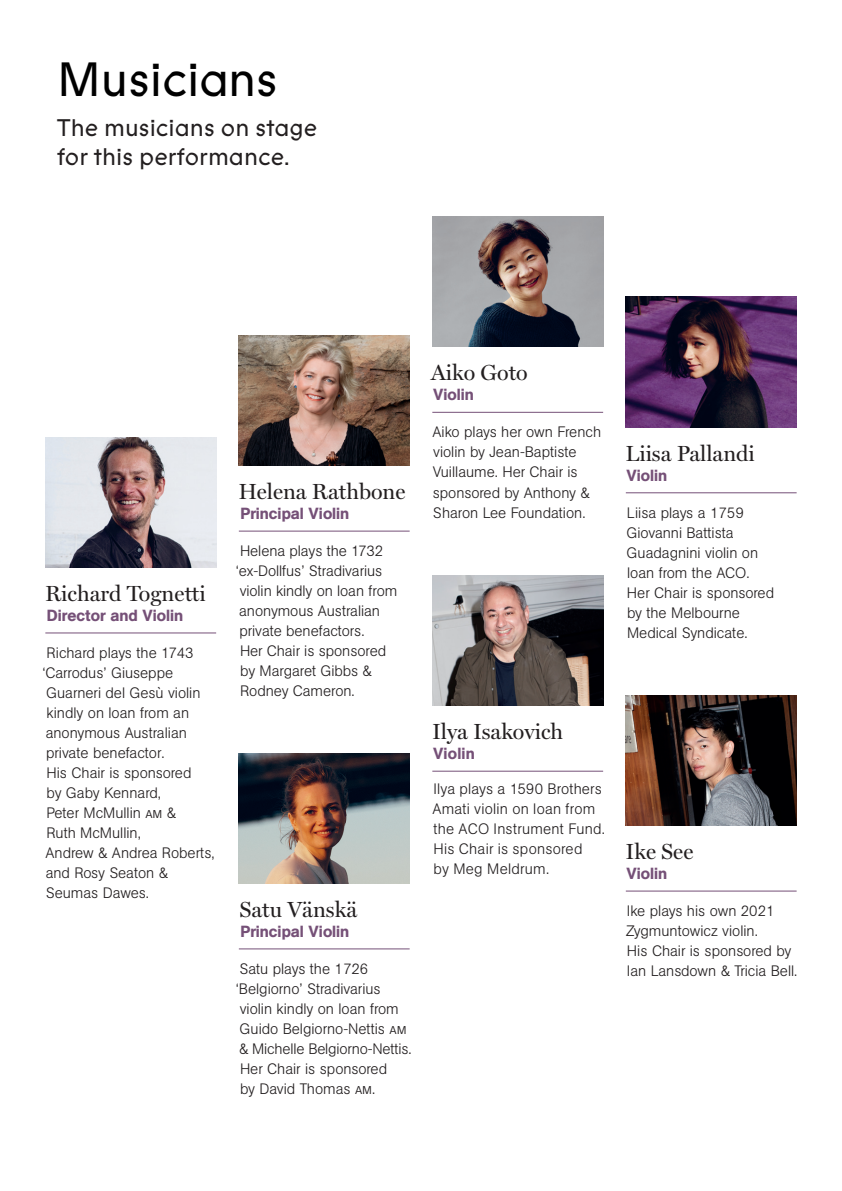
<style>
.page{position:relative;width:842px;height:1191px;background:#fff}
.page>*{position:absolute;margin:0;border:0;box-sizing:border-box;transform-origin:0 0}
.t1{font:48px "Prophet";letter-spacing:-.005em;color:#000}
.t2{font:24px/28.8px "Prophet";color:#231f20}
.t3{font:22px "Miller Display";color:#231f20}
.t4{font:500 16px "AG Book Std";color:#755077}
.t5{font:300 15px/20px "AG Book Std";color:#231f20}
</style>
<div class="page">
<img style="left:432px;top:575px;width:171px;height:130px">
<hr style="left:432px;top:770px;width:171px;height:1px;background:#755077">
<img style="left:626px;top:695px;width:171px;height:130px">
<hr style="left:626px;top:890px;width:171px;height:1px;background:#755077">
<img style="left:45px;top:437px;width:171px;height:130px">
<hr style="left:45px;top:632px;width:171px;height:1px;background:#755077">
<img style="left:432px;top:216px;width:171px;height:131px">
<hr style="left:432px;top:412px;width:171px;height:1px;background:#755077">
<img style="left:239px;top:753px;width:171px;height:130px">
<hr style="left:239px;top:948px;width:171px;height:1px;background:#755077">
<img style="left:239px;top:336px;width:171px;height:130px">
<hr style="left:239px;top:530px;width:171px;height:1px;background:#755077">
<img style="left:626px;top:297px;width:171px;height:130px">
<hr style="left:626px;top:492px;width:171px;height:1px;background:#755077">
<h1 class="t1" style="left:57px;top:47px;width:223px">Musicians</h1>
<h2 class="t2" style="left:57px;top:113px;width:262px">The musicians on stage for this performance.</h2>
<h3 class="t3" style="left:45px;top:580px;width:162px">Richard Tognetti</h3>
<p class="t4" style="left:47px;top:606px;width:138px">Director and Violin</p>
<p class="t5" style="left:42px;top:643px;width:174px">Richard plays the 1743 ‘Carrodus’ Giuseppe<br>Guarneri del Gesù violin kindly on loan from an anonymous Australian private benefactor.<br>His Chair is sponsored<br>by Gaby Kennard,<br>Peter McMullin am &amp;<br>Ruth McMullin,<br>Andrew &amp; Andrea Roberts, and Rosy Seaton &amp;<br>Seumas Dawes.</p>
<h3 class="t3" style="left:239px;top:479px;width:168px">Helena Rathbone</h3>
<p class="t4" style="left:240px;top:504px;width:110px">Principal Violin</p>
<p class="t5" style="left:236px;top:541px;width:163px">Helena plays the 1732 ‘ex-Dollfus’ Stradivarius violin kindly on loan from anonymous Australian private benefactors.<br>Her Chair is sponsored by Margaret Gibbs &amp;<br>Rodney Cameron.</p>
<h3 class="t3" style="left:239px;top:896px;width:119px">Satu Vänskä</h3>
<p class="t4" style="left:240px;top:921px;width:110px">Principal Violin</p>
<p class="t5" style="left:236px;top:959px;width:177px">Satu plays the 1726 ‘Belgiorno’ Stradivarius violin kindly on loan from<br>Guido Belgiorno-Nettis am &amp; Michelle Belgiorno-Nettis.<br>Her Chair is sponsored<br>by David Thomas am.</p>
<h3 class="t3" style="left:431px;top:360px;width:98px">Aiko Goto</h3>
<p class="t4" style="left:433px;top:385px;width:42px">Violin</p>
<p class="t5" style="left:433px;top:422px;width:170px">Aiko plays her own French violin by Jean-Baptiste<br>Vuillaume. Her Chair is sponsored by Anthony &amp;<br>Sharon Lee Foundation.</p>
<h3 class="t3" style="left:432px;top:718px;width:133px">Ilya Isakovich</h3>
<p class="t4" style="left:433px;top:744px;width:43px">Violin</p>
<p class="t5" style="left:433px;top:778px;width:174px">Ilya plays a 1590 Brothers<br>Amati violin on loan from the ACO Instrument Fund.<br>His Chair is sponsored<br>by Meg Meldrum.</p>
<h3 class="t3" style="left:625px;top:440px;width:131px">Liisa Pallandi</h3>
<p class="t4" style="left:626px;top:466px;width:42px">Violin</p>
<p class="t5" style="left:627px;top:503px;width:149px">Liisa plays a 1759<br>Giovanni Battista<br>Guadagnini violin on loan from the ACO.<br>Her Chair is sponsored by the Melbourne<br>Medical Syndicate.</p>
<h3 class="t3" style="left:625px;top:838px;width:69px">Ike See</h3>
<p class="t4" style="left:626px;top:864px;width:42px">Violin</p>
<p class="t5" style="left:626px;top:901px;width:173px">Ike plays his own 2021<br>Zygmuntowicz violin.<br>His Chair is sponsored by<br>Ian Lansdown &amp; Tricia Bell.</p>
</div>
